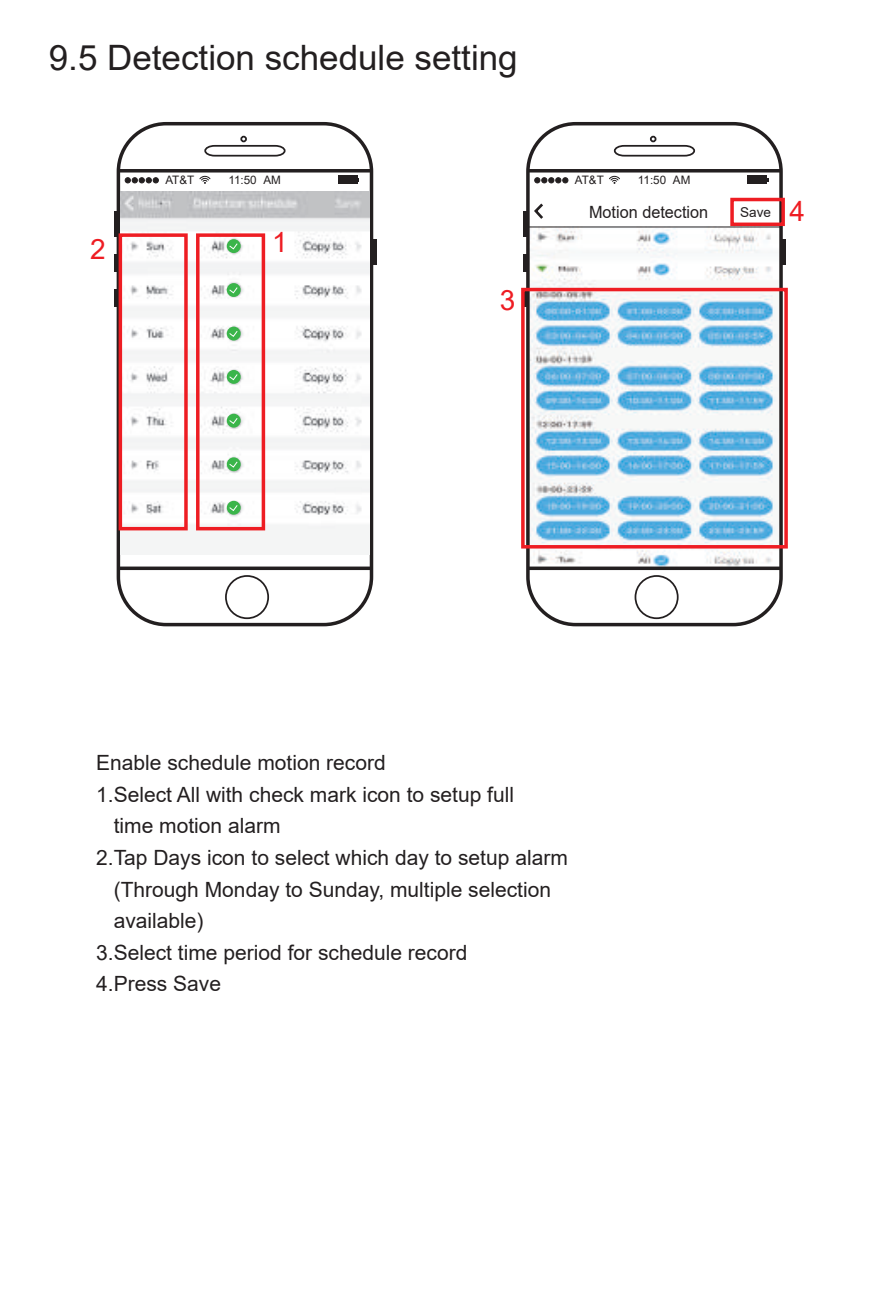
<style>
.page{position:relative;width:893px;height:1290px;background:#fff}
.page>*{position:absolute;margin:0;border:0;box-sizing:border-box;transform-origin:0 0}
.t1{font:35px "Arial";color:#231f20}
.t2{font:28px "Arial";color:#ee1d23}
.t3{font:21px "Arial";color:#231f20}
.t4{font:16.8px "Arial";color:#231f20;scale:.96 1}
.t5{font:13.65px "Arial";color:#231f20}
.t6{font:11.55px "Arial";letter-spacing:-.035em;color:#231f20}
</style>
<div class="page">
<img style="left:531px;top:228px;width:247px;height:338px">
<div style="left:338px;top:176px;width:20px;height:8px;background:#231f20"></div>
<svg style="left:125px;top:177px;width:34px;height:6px"></svg>
<svg style="left:199px;top:176px;width:11px;height:8px"></svg>
<hr style="left:118px;top:169px;width:253px;height:3px;background:#231f20">
<svg style="left:122px;top:566px;width:246px;height:4px"></svg>
<svg style="left:204px;top:144px;width:82px;height:13px"></svg>
<div style="left:225px;top:575px;width:44px;height:44px;border:2px solid #231f20;border-radius:50%"></div>
<div style="left:117px;top:122px;width:256px;height:504px;border:4px solid #231f20;border-radius:48px"></div>
<div style="left:240px;top:136px;width:7px;height:6px;border:2px solid #231f20;border-radius:50%"></div>
<div style="left:114px;top:211px;width:6px;height:26px;background:#231f20"></div>
<div style="left:371px;top:239px;width:6px;height:26px;background:#231f20"></div>
<svg style="left:114px;top:255px;width:5px;height:17px"></svg>
<svg style="left:114px;top:290px;width:5px;height:17px"></svg>
<img style="left:120px;top:191px;width:250px;height:363px">
<div style="left:196px;top:233px;width:69px;height:297px;border:4px solid #ee1d23"></div>
<div style="left:119px;top:233px;width:69px;height:297px;border:4px solid #ee1d23"></div>
<div style="left:227px;top:239px;width:14px;height:14px;background:#3ab54a;border-radius:50%"></div>
<svg style="left:229px;top:243px;width:9px;height:7px"></svg>
<div style="left:227px;top:283px;width:14px;height:14px;background:#3ab54a;border-radius:50%"></div>
<svg style="left:229px;top:287px;width:9px;height:7px"></svg>
<div style="left:227px;top:327px;width:14px;height:13px;background:#3ab54a;border-radius:50%"></div>
<svg style="left:229px;top:331px;width:9px;height:6px"></svg>
<div style="left:227px;top:370px;width:14px;height:14px;background:#3ab54a;border-radius:50%"></div>
<svg style="left:229px;top:374px;width:9px;height:7px"></svg>
<div style="left:227px;top:414px;width:14px;height:14px;background:#3ab54a;border-radius:50%"></div>
<svg style="left:229px;top:418px;width:9px;height:6px"></svg>
<div style="left:227px;top:457px;width:14px;height:14px;background:#3ab54a;border-radius:50%"></div>
<svg style="left:229px;top:461px;width:9px;height:7px"></svg>
<div style="left:227px;top:501px;width:14px;height:14px;background:#3ab54a;border-radius:50%"></div>
<svg style="left:229px;top:505px;width:9px;height:6px"></svg>
<div style="left:747px;top:176px;width:20px;height:8px;background:#231f20"></div>
<svg style="left:534px;top:203px;width:9px;height:16px"></svg>
<svg style="left:534px;top:177px;width:34px;height:6px"></svg>
<svg style="left:609px;top:176px;width:11px;height:8px"></svg>
<hr style="left:528px;top:226px;width:253px;height:2px;background:#231f20">
<hr style="left:528px;top:169px;width:253px;height:3px;background:#231f20">
<svg style="left:531px;top:566px;width:247px;height:4px"></svg>
<div style="left:635px;top:575px;width:44px;height:44px;border:2px solid #231f20;border-radius:50%"></div>
<div style="left:526px;top:122px;width:257px;height:504px;border:4px solid #231f20;border-radius:48px"></div>
<svg style="left:613px;top:136px;width:83px;height:21px"></svg>
<div style="left:523px;top:211px;width:6px;height:26px;background:#231f20"></div>
<div style="left:780px;top:239px;width:6px;height:26px;background:#231f20"></div>
<div style="left:523px;top:255px;width:6px;height:17px;background:#231f20"></div>
<div style="left:523px;top:290px;width:6px;height:17px;background:#231f20"></div>
<div style="left:521px;top:288px;width:267px;height:260px;border:4px solid #ee1d23"></div>
<div style="left:730px;top:198px;width:55px;height:28px;border:4px solid #ee1d23"></div>
<h1 class="t1" style="left:49px;top:34px;width:470px">9.5 Detection schedule setting</h1>
<h2 class="t2" style="left:90px;top:230px;width:17px">2</h2>
<p class="t6" style="left:165px;top:172px;width:30px">AT&amp;T</p>
<p class="t6" style="left:228px;top:172px;width:54px">11:50 AM</p>
<h2 class="t2" style="left:272px;top:223px;width:17px">1</h2>
<h2 class="t2" style="left:500px;top:281px;width:17px">3</h2>
<p class="t6" style="left:575px;top:172px;width:30px">AT&amp;T</p>
<p class="t6" style="left:638px;top:172px;width:54px">11:50 AM</p>
<p class="t4" style="left:589px;top:200px;width:126px">Motion detection</p>
<p class="t5" style="left:740px;top:202px;width:32px">Save</p>
<h2 class="t2" style="left:789px;top:192px;width:17px">4</h2>
<p class="t3" style="left:96px;top:748px;width:291px">Enable schedule motion record</p>
<p class="t3" style="left:96px;top:780px;width:419px">1.Select All with check mark icon to setup full</p>
<p class="t3" style="left:114px;top:811px;width:168px">time motion alarm</p>
<p class="t3" style="left:96px;top:843px;width:473px">2.Tap Days icon to select which day to setup alarm</p>
<p class="t3" style="left:114px;top:874px;width:439px">(Through Monday to Sunday, multiple selection</p>
<p class="t3" style="left:114px;top:906px;width:91px">available)</p>
<p class="t3" style="left:96px;top:937px;width:373px">3.Select time period for schedule record</p>
<p class="t3" style="left:96px;top:969px;width:126px">4.Press Save</p>
</div>
